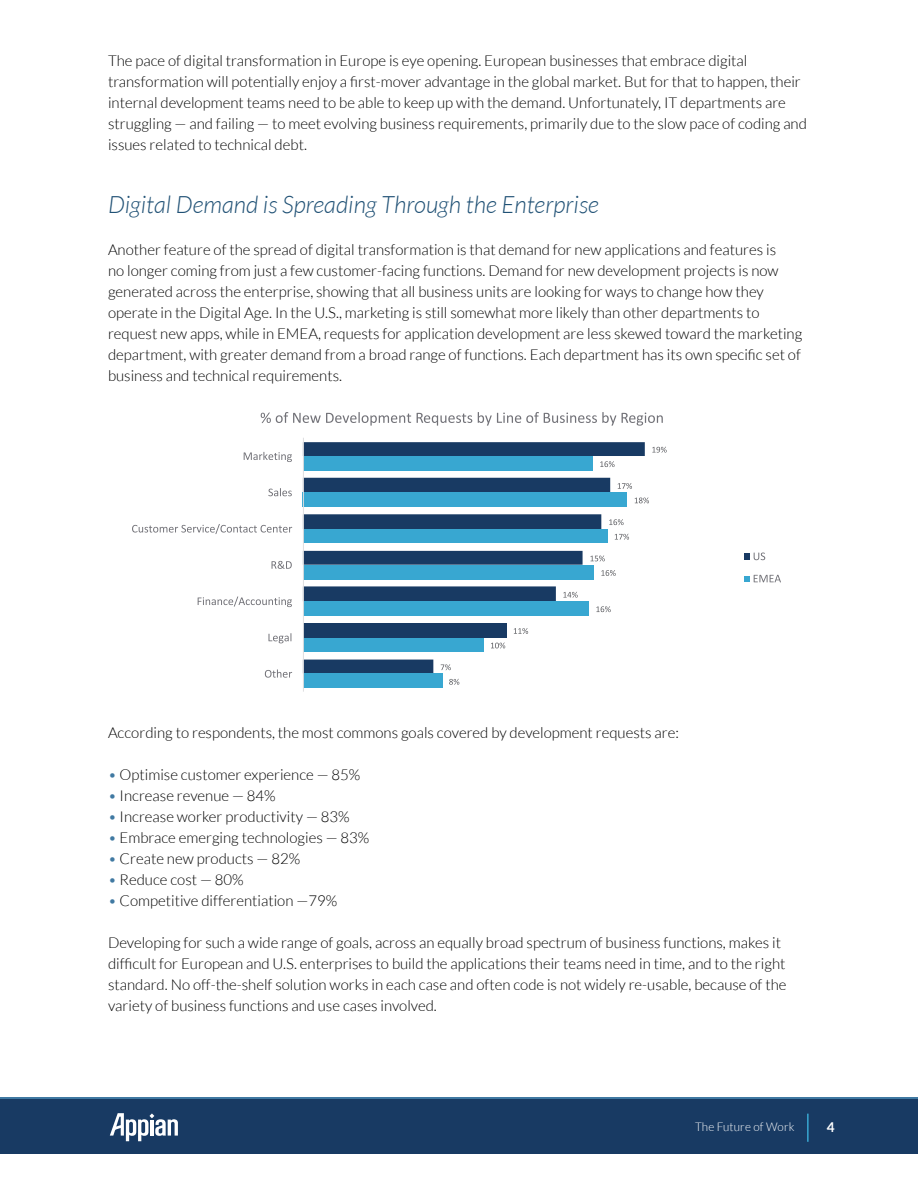
<style>
.page{position:relative;width:918px;height:1188px;background:#fff}
.page>*{position:absolute;margin:0;border:0;box-sizing:border-box;transform-origin:0 0}
.t1{font:italic 300 24px "Lato";color:#205175}
.t2{font:300 15px/21px "Lato";color:#000}
.t3{font:700 13.5px "Lato";color:#fff}
.t4{font:300 12px "Lato";letter-spacing:.01em;color:#fff}
.s1{color:#4079a2}
</style>
<div class="page">
<svg style="left:0;top:1097px;width:918px;height:3px;background:#32648d"></svg>
<div style="left:0;top:1100px;width:918px;height:54px;background:#183a63"></div>
<svg style="left:110px;top:1113px;width:68px;height:28px"></svg>
<hr style="left:807px;top:1114px;width:2px;height:28px;background:#38a7d1">
<svg style="left:304px;top:442px;width:341px;height:231px"></svg>
<div style="left:303px;top:456px;width:289px;height:15px;background:#38a7d1"></div>
<div style="left:303px;top:493px;width:324px;height:14px;background:#38a7d1"></div>
<div style="left:303px;top:529px;width:304px;height:14px;background:#38a7d1"></div>
<div style="left:303px;top:565px;width:290px;height:15px;background:#38a7d1"></div>
<div style="left:303px;top:601px;width:285px;height:15px;background:#38a7d1"></div>
<div style="left:303px;top:638px;width:181px;height:14px;background:#38a7d1"></div>
<div style="left:303px;top:673px;width:139px;height:15px;background:#38a7d1"></div>
<hr style="left:303px;top:438px;width:1px;height:254px;background:#dedee0">
<svg style="left:652px;top:447px;width:15px;height:6px"></svg>
<svg style="left:618px;top:483px;width:14px;height:6px"></svg>
<svg style="left:609px;top:519px;width:15px;height:6px"></svg>
<svg style="left:590px;top:556px;width:15px;height:5px"></svg>
<svg style="left:563px;top:592px;width:15px;height:6px"></svg>
<svg style="left:514px;top:628px;width:14px;height:6px"></svg>
<svg style="left:441px;top:664px;width:10px;height:6px"></svg>
<svg style="left:600px;top:461px;width:15px;height:6px"></svg>
<svg style="left:635px;top:497px;width:14px;height:6px"></svg>
<svg style="left:615px;top:534px;width:14px;height:6px"></svg>
<svg style="left:601px;top:570px;width:15px;height:6px"></svg>
<svg style="left:596px;top:606px;width:15px;height:6px"></svg>
<svg style="left:491px;top:643px;width:14px;height:5px"></svg>
<svg style="left:449px;top:679px;width:10px;height:6px"></svg>
<svg style="left:244px;top:452px;width:48px;height:10px"></svg>
<svg style="left:268px;top:488px;width:24px;height:8px"></svg>
<svg style="left:132px;top:524px;width:160px;height:10px"></svg>
<svg style="left:272px;top:561px;width:20px;height:8px"></svg>
<svg style="left:198px;top:596px;width:94px;height:11px"></svg>
<svg style="left:268px;top:633px;width:23px;height:10px"></svg>
<svg style="left:265px;top:669px;width:27px;height:9px"></svg>
<svg style="left:261px;top:412px;width:402px;height:14px"></svg>
<div style="left:744px;top:553px;width:6px;height:7px;background:#183a63"></div>
<svg style="left:754px;top:553px;width:11px;height:7px"></svg>
<svg style="left:744px;top:575px;width:37px;height:7px"></svg>
<p class="t2" style="left:108px;top:50px;width:700px">The pace of digital transformation in Europe is eye opening. European businesses that embrace digital transformation will potentially enjoy a first-mover advantage in the global market. But for that to happen, their internal development teams need to be able to keep up with the demand. Unfortunately, IT departments are struggling — and failing — to meet evolving business requirements, primarily due to the slow pace of coding and issues related to technical debt.</p>
<h1 class="t1" style="left:108px;top:192px;width:493px">Digital Demand is Spreading Through the Enterprise</h1>
<p class="t2" style="left:108px;top:239px;width:696px">Another feature of the spread of digital transformation is that demand for new applications and features is<br>no longer coming from just a few customer-facing functions. Demand for new development projects is now generated across the enterprise, showing that all business units are looking for ways to change how they operate in the Digital Age. In the U.S., marketing is still somewhat more likely than other departments to request new apps, while in EMEA, requests for application development are less skewed toward the marketing department, with greater demand from a broad range of functions. Each department has its own specific set of business and technical requirements.</p>
<p class="t2" style="left:108px;top:722px;width:573px">According to respondents, the most commons goals covered by development requests are:</p>
<p class="t2" style="left:108px;top:764px;width:254px"><span class="s1">•</span> Optimise customer experience — 85%</p>
<p class="t2" style="left:108px;top:785px;width:169px"><span class="s1">•</span> Increase revenue — 84%</p>
<p class="t2" style="left:108px;top:806px;width:243px"><span class="s1">•</span> Increase worker productivity — 83%</p>
<p class="t2" style="left:108px;top:827px;width:263px"><span class="s1">•</span> Embrace emerging technologies — 83%</p>
<p class="t2" style="left:108px;top:848px;width:194px"><span class="s1">•</span> Create new products — 82%</p>
<p class="t2" style="left:108px;top:869px;width:137px"><span class="s1">•</span> Reduce cost — 80%</p>
<p class="t2" style="left:108px;top:890px;width:231px"><span class="s1">•</span> Competitive differentiation —79%</p>
<p class="t2" style="left:108px;top:932px;width:680px">Developing for such a wide range of goals, across an equally broad spectrum of business functions, makes it difficult for European and U.S. enterprises to build the applications their teams need in time, and to the right standard. No off-the-shelf solution works in each case and often code is not widely re-usable, because of the variety of business functions and use cases involved.</p>
<p class="t4" style="left:695px;top:1120px;width:101px">The Future of Work</p>
<p class="t3" style="left:827px;top:1120px;width:9px">4</p>
</div>
